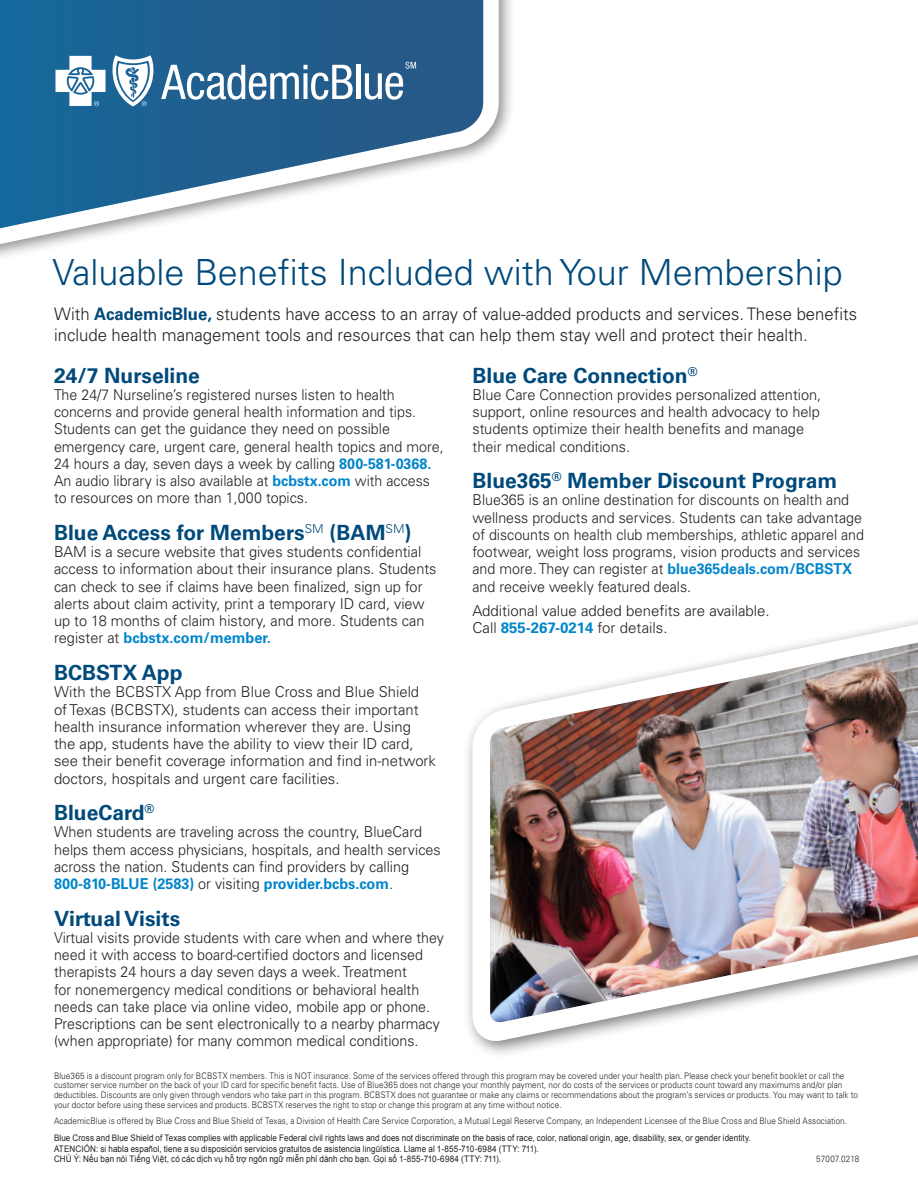
<style>
.page{position:relative;width:918px;height:1188px;background:#fff}
.page>*{position:absolute;margin:0;border:0;box-sizing:border-box;transform-origin:0 0}
.t1{font:300 36px "Univers LT Std";color:#00497b}
.t2{font:700 21px "Univers LT Std";color:#004a7b}
.t3{font:300 17.25px/21px "Univers LT Std";color:#231f20}
.t4{font:300 15px/17.2px "Univers LT Std";color:#231f20;scale:.95 1}
.t5{font:300 15px/17.2px "Univers LT Std";color:#231f20}
.t6{font:300 15px/17.2px "Univers LT Std";color:#231f20;scale:.96 1}
.t7{font:300 9px/9.8px "Univers";letter-spacing:.01em;color:#231f20;scale:.9 1}
.t8{font:9px/10.5px "Arial";letter-spacing:.01em;color:#231f20;scale:.9 1}
.t9{font:300 9px "Univers LT Std";letter-spacing:.01em;color:#231f20;scale:.9 1}
.s1{font-weight:700;color:#00497b}
.s2{font-weight:700;color:#0085cb}
</style>
<div class="page">
<img style="left:467px;top:620px;width:451px;height:434px">
<svg style="left:0;top:0;width:506px;height:257px"></svg>
<svg style="left:161px;top:65px;width:192px;height:35px"></svg>
<hr style="left:357px;top:65px;width:4px;height:34px;background:#fff">
<svg style="left:365px;top:62px;width:51px;height:38px"></svg>
<svg style="left:56px;top:55px;width:99px;height:51px"></svg>
<h1 class="t1" style="left:52px;top:251px;width:792px">Valuable Benefits Included with Your Membership</h1>
<p class="t3" style="left:54px;top:303px;width:805px">With <span class="s1">AcademicBlue,</span> students have access to an array of value-added products and services. These benefits include health management tools and resources that can help them stay well and protect their health.</p>
<h2 class="t2" style="left:54px;top:363px;width:147px">24/7 Nurseline</h2>
<p class="t4" style="left:54px;top:386px;width:412px">The 24/7 Nurseline’s registered nurses listen to health concerns and provide general health information and tips.<br>Students can get the guidance they need on possible emergency care, urgent care, general health topics and more, 24 hours a day, seven days a week by calling <span class="s2">800-581-0368.<br></span>An audio library is also available at <span class="s2">bcbstx.com</span> with access to resources on more than 1,000 topics.</p>
<h2 class="t2" style="left:54px;top:520px;width:359px">Blue Access for Members<sup>SM</sup> (BAM<sup>SM</sup>)</h2>
<p class="t5" style="left:54px;top:543px;width:384px">BAM is a secure website that gives students confidential access to information about their insurance plans. Students can check to see if claims have been finalized, sign up for alerts about claim activity, print a temporary ID card, view up to 18 months of claim history, and more. Students can register at <span class="s2">bcbstx.com/member.</span></p>
<h2 class="t2" style="left:54px;top:660px;width:130px">BCBSTX App</h2>
<p class="t5" style="left:54px;top:683px;width:384px">With the BCBSTX App from Blue Cross and Blue Shield of Texas (BCBSTX), students can access their important health insurance information wherever they are. Using the app, students have the ability to view their ID card, see their benefit coverage information and find in-network doctors, hospitals and urgent care facilities.</p>
<h2 class="t2" style="left:54px;top:800px;width:102px">BlueCard<sup>®</sup></h2>
<p class="t6" style="left:54px;top:823px;width:404px">When students are traveling across the country, BlueCard helps them access physicians, hospitals, and health services across the nation. Students can find providers by calling <span class="s2">800-810-BLUE (2583)</span> or visiting <span class="s2">provider.bcbs.com</span>.</p>
<h2 class="t2" style="left:54px;top:906px;width:128px">Virtual Visits</h2>
<p class="t4" style="left:54px;top:929px;width:412px">Virtual visits provide students with care when and where they need it with access to board-certified doctors and licensed therapists 24 hours a day seven days a week. Treatment<br>for nonemergency medical conditions or behavioral health needs can take place via online video, mobile app or phone.<br>Prescriptions can be sent electronically to a nearby pharmacy (when appropriate) for many common medical conditions.</p>
<h2 class="t2" style="left:472px;top:363px;width:227px">Blue Care Connection<sup>®</sup></h2>
<p class="t5" style="left:472px;top:386px;width:350px">Blue Care Connection provides personalized attention, support, online resources and health advocacy to help students optimize their health benefits and manage their medical conditions.</p>
<h2 class="t2" style="left:472px;top:469px;width:366px">Blue365<sup>®</sup> Member Discount Program</h2>
<p class="t4" style="left:472px;top:492px;width:414px">Blue365 is an online destination for discounts on health and wellness products and services. Students can take advantage of discounts on health club memberships, athletic apparel and footwear, weight loss programs, vision products and services and more. They can register at <span class="s2">blue365deals.com/BCBSTX </span>and receive weekly featured deals.</p>
<p class="t5" style="left:472px;top:602px;width:299px">Additional value added benefits are available.<br>Call <span class="s2">855-267-0214</span> for details.</p>
<p class="t7" style="left:54px;top:1070px;width:895px">Blue365 is a discount program only for BCBSTX members. This is NOT insurance. Some of the services offered through this program may be covered under your health plan. Please check your benefit booklet or call the customer service number on the back of your ID card for specific benefit facts. Use of Blue365 does not change your monthly payment, nor do costs of the services or products count toward any maximums and/or plan deductibles. Discounts are only given through vendors who take part in this program. BCBSTX does not guarantee or make any claims or recommendations about the program’s services or products. You may want to talk to your doctor before using these services and products. BCBSTX reserves the right to stop or change this program at any time without notice.</p>
<p class="t9" style="left:54px;top:1116px;width:883px">AcademicBlue is offered by Blue Cross and Blue Shield of Texas, a Division of Health Care Service Corporation, a Mutual Legal Reserve Company, an Independent Licensee of the Blue Cross and Blue Shield Association.</p>
<p class="t8" style="left:54px;top:1133px;width:776px">Blue Cross and Blue Shield of Texas complies with applicable Federal civil rights laws and does not discriminate on the basis of race, color, national origin, age, disability, sex, or gender identity.<br>ATENCIÓN: si habla español, tiene a su disposición servicios gratuitos de asistencia lingüística. Llame al 1-855-710-6984 (TTY: 711).<br>CHÚ Ý: Nếu bạn nói Tiếng Việt, có các dịch vụ hỗ trợ ngôn ngữ miễn phí dành cho bạn. Gọi số 1-855-710-6984 (TTY: 711).</p>
<p class="t7" style="left:816px;top:1154px;width:49px">57007.0218</p>
</div>
